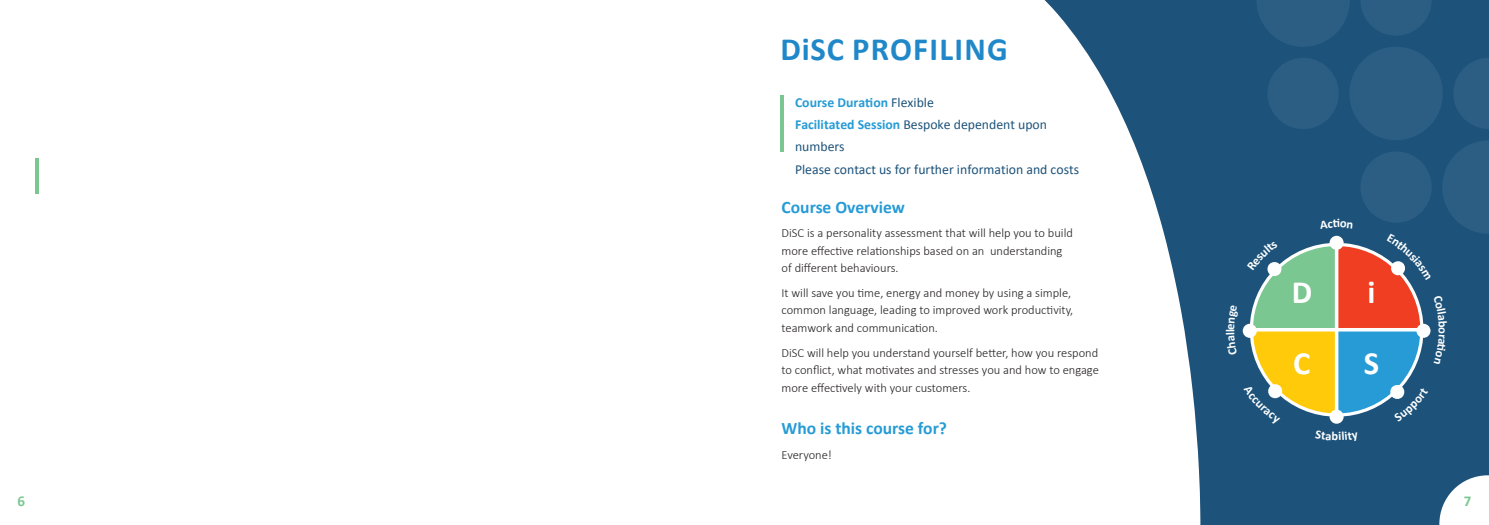
<style>
.page{position:relative;width:1489px;height:525px;background:#fff}
.page>*{position:absolute;margin:0;border:0;box-sizing:border-box;transform-origin:0 0}
.t1{font:700 32.5px "Calibri";letter-spacing:.04em;color:#2088c9}
.t2{font:700 32.5px "Calibri";color:#fff}
.t3{font:700 17.5px "Calibri";color:#269bd5}
.t4{font:700 15px "Calibri";color:#7bc792}
.t5{font:13.75px/22.1px "Calibri";color:#1d537b}
.t6{font:300 12.5px/17.5px "Calibri";color:#231f20}
.s1{font-weight:700;color:#269bd5}
</style>
<div class="page">
<div style="left:1022px;top:0;width:466px;height:524px;background:#1d537b"></div>
<svg style="left:1361px;top:0;width:70px;height:36px"></svg>
<svg style="left:1257px;top:0;width:92px;height:47px"></svg>
<svg style="left:1454px;top:58px;width:34px;height:71px"></svg>
<svg style="left:1268px;top:58px;width:71px;height:71px"></svg>
<div style="left:1349px;top:47px;width:93px;height:93px;background:#2c5e83;border-radius:50%"></div>
<svg style="left:780px;top:0;width:420px;height:524px"></svg>
<hr style="left:780px;top:95px;width:3px;height:56px;background:#7bc792">
<hr style="left:35px;top:158px;width:4px;height:35px;background:#7bc792">
<svg style="left:1439px;top:475px;width:49px;height:49px"></svg>
<svg style="left:1243px;top:141px;width:245px;height:283px"></svg>
<p class="t1" style="left:780px;top:28px;width:229px">DiSC PROFILING</p>
<p class="t5" style="left:795px;top:91px;width:285px"><span class="s1">Course Duration</span> Flexible<br><span class="s1">Facilitated Session</span> Bespoke dependent upon numbers<br>Please contact us for further information and costs</p>
<p class="t3" style="left:781px;top:195px;width:125px">Course Overview</p>
<p class="t6" style="left:781px;top:223px;width:293px">DiSC is a personality assessment that will help you to build more effective relationships based on an understanding of different behaviours.</p>
<p class="t6" style="left:781px;top:283px;width:293px">It will save you time, energy and money by using a simple, common language, leading to improved work productivity, teamwork and communication.</p>
<p class="t6" style="left:781px;top:343px;width:319px;text-align:justify">DiSC will help you understand yourself better, how you respond to conflict, what motivates and stresses you and how to engage more effectively with your customers.</p>
<p class="t3" style="left:781px;top:417px;width:167px">Who is this course for?</p>
<p class="t6" style="left:781px;top:445px;width:52px">Everyone!</p>
<p class="t2" style="left:1291px;top:271px;width:22px">D</p>
<p class="t2" style="left:1293px;top:342px;width:19px">C</p>
<p class="t2" style="left:1367px;top:271px;width:9px">i</p>
<p class="t2" style="left:1363px;top:342px;width:17px">S</p>
<p class="t4" style="left:17px;top:491px;width:9px">6</p>
<p class="t4" style="left:1463px;top:491px;width:9px">7</p>
</div>
